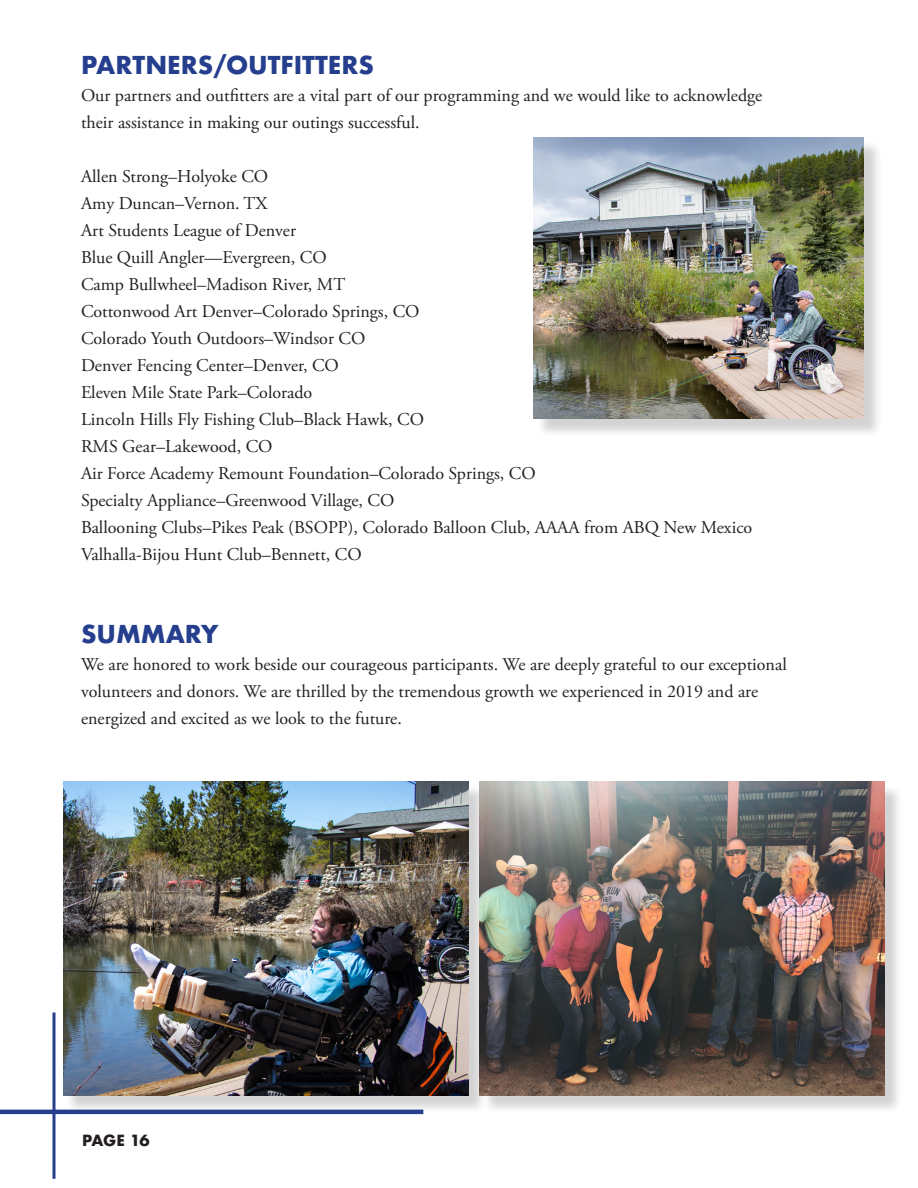
<style>
.page{position:relative;width:918px;height:1188px;background:#fff}
.page>*{position:absolute;margin:0;border:0;box-sizing:border-box;transform-origin:0 0}
.Headline{font:700 24px "Futura";color:#253f8e}
.Paragraph_Copy{font:18px/27px "Adobe Garamond Pro";color:#231f20}
.t1{font:700 15px "Futura";letter-spacing:-.035em;color:#231f20}
</style>
<div class="page">
<svg style="left:52px;top:1012px;width:4px;height:167px"></svg>
<hr style="left:0;top:1110px;width:423px;height:4px;background:#253f8e">
<div style="left:66px;top:784px;width:421px;height:330px;background:#231f20;opacity:.2"></div>
<img style="left:63px;top:782px;width:406px;height:313px">
<div style="left:536px;top:140px;width:347px;height:298px;background:#231f20;opacity:.2"></div>
<img style="left:534px;top:137px;width:330px;height:282px">
<div style="left:482px;top:784px;width:422px;height:330px;background:#231f20;opacity:.2"></div>
<img style="left:480px;top:782px;width:405px;height:313px">
<p class="Headline" style="left:81px;top:48px;width:295px">PARTNERS/OUTFITTERS</p>
<p class="Paragraph_Copy" style="left:81px;top:82px;width:683px">Our partners and outfitters are a vital part of our programming and we would like to acknowledge their assistance in making our outings successful.</p>
<p class="Paragraph_Copy" style="left:81px;top:163px;width:189px">Allen Strong–Holyoke CO</p>
<p class="Paragraph_Copy" style="left:81px;top:190px;width:188px">Amy Duncan–Vernon. TX</p>
<p class="Paragraph_Copy" style="left:81px;top:217px;width:217px">Art Students League of Denver</p>
<p class="Paragraph_Copy" style="left:81px;top:244px;width:247px">Blue Quill Angler—Evergreen, CO</p>
<p class="Paragraph_Copy" style="left:81px;top:271px;width:266px">Camp Bullwheel–Madison River, MT</p>
<p class="Paragraph_Copy" style="left:81px;top:298px;width:340px">Cottonwood Art Denver–Colorado Springs, CO</p>
<p class="Paragraph_Copy" style="left:81px;top:325px;width:286px">Colorado Youth Outdoors–Windsor CO</p>
<p class="Paragraph_Copy" style="left:81px;top:352px;width:259px">Denver Fencing Center–Denver, CO</p>
<p class="Paragraph_Copy" style="left:81px;top:379px;width:233px">Eleven Mile State Park–Colorado</p>
<p class="Paragraph_Copy" style="left:81px;top:406px;width:344px">Lincoln Hills Fly Fishing Club–Black Hawk, CO</p>
<p class="Paragraph_Copy" style="left:81px;top:433px;width:193px">RMS Gear–Lakewood, CO</p>
<p class="Paragraph_Copy" style="left:81px;top:460px;width:456px">Air Force Academy Remount Foundation–Colorado Springs, CO</p>
<p class="Paragraph_Copy" style="left:81px;top:487px;width:315px">Specialty Appliance–Greenwood Village, CO</p>
<p class="Paragraph_Copy" style="left:81px;top:514px;width:673px">Ballooning Clubs–Pikes Peak (BSOPP), Colorado Balloon Club, AAAA from ABQ New Mexico</p>
<p class="Paragraph_Copy" style="left:81px;top:541px;width:282px">Valhalla-Bijou Hunt Club–Bennett, CO</p>
<p class="Headline" style="left:81px;top:617px;width:139px">SUMMARY</p>
<p class="Paragraph_Copy" style="left:81px;top:651px;width:707px">We are honored to work beside our courageous participants. We are deeply grateful to our exceptional volunteers and donors. We are thrilled by the tremendous growth we experienced in 2019 and are energized and excited as we look to the future.</p>
<p class="t1" style="left:82px;top:1130px;width:69px">PAGE 16</p>
</div>
